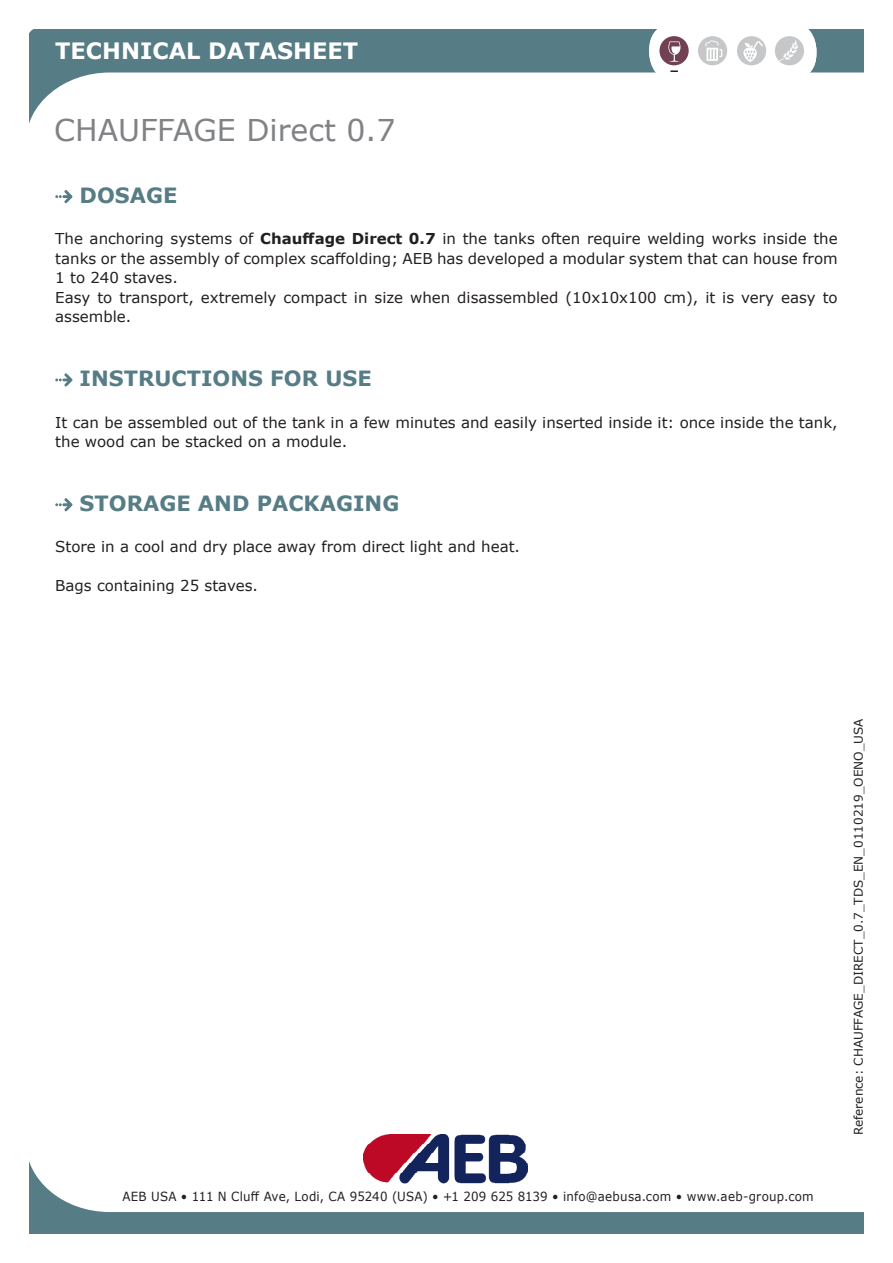
<style>
.page{position:relative;width:893px;height:1263px;background:#fff}
.page>*{position:absolute;margin:0;border:0;box-sizing:border-box;transform-origin:0 0}
.t1{font:30px "Verdana";color:#808285}
.t2{font:700 22.5px "Verdana";color:#fff}
.t3{font:700 21px "Verdana";color:#567c85}
.t4{font:15px/19.5px "Verdana";color:#231f20}
.t5{font:12.6px "Verdana";letter-spacing:.02em;color:#231f20;scale:.94 1}
.t6{font:12px "Verdana";color:#231f20}
.s1{font-weight:700}
</style>
<div class="page">
<svg style="left:30px;top:30px;width:833px;height:91px"></svg>
<div style="left:649px;top:22px;width:167px;height:60px;background:#fff;border-radius:28px"></div>
<svg style="left:670px;top:70px;width:8px;height:2px"></svg>
<div style="left:775px;top:36px;width:29px;height:29px;background:#c6c7c8;border-radius:50%"></div>
<svg style="left:779px;top:40px;width:19px;height:21px"></svg>
<div style="left:737px;top:36px;width:29px;height:29px;background:#c6c7c8;border-radius:50%"></div>
<div style="left:659px;top:36px;width:30px;height:29px;background:#724053;border-radius:50%"></div>
<div style="left:698px;top:36px;width:29px;height:29px;background:#c6c7c8;border-radius:50%"></div>
<svg style="left:705px;top:40px;width:17px;height:21px"></svg>
<svg style="left:668px;top:41px;width:12px;height:21px"></svg>
<svg style="left:743px;top:41px;width:20px;height:21px"></svg>
<svg style="left:30px;top:1164px;width:834px;height:69px"></svg>
<img style="left:363px;top:1134px;width:165px;height:49px">
<svg style="left:55px;top:190px;width:17px;height:13px"></svg>
<svg style="left:55px;top:373px;width:17px;height:13px"></svg>
<svg style="left:55px;top:498px;width:17px;height:13px"></svg>
<h2 class="t2" style="left:55px;top:35px;width:304px">TECHNICAL DATASHEET</h2>
<p class="t1" style="left:54px;top:110px;width:343px">CHAUFFAGE Direct 0.7</p>
<p class="t3" style="left:80px;top:181px;width:99px">DOSAGE</p>
<p class="t4" style="left:55px;top:229px;width:784px;text-align:justify">The anchoring systems of <span class="s1">Chauffage Direct 0.7</span> in the tanks often require welding works inside the tanks or the assembly of complex scaffolding; AEB has developed a modular system that can house from 1 to 240 staves.</p>
<p class="t4" style="left:55px;top:287px;width:784px">Easy to transport, extremely compact in size when disassembled (10x10x100 cm), it is very easy to assemble.</p>
<p class="t3" style="left:80px;top:364px;width:294px">INSTRUCTIONS FOR USE</p>
<p class="t4" style="left:55px;top:412px;width:784px">It can be assembled out of the tank in a few minutes and easily inserted inside it: once inside the tank, the wood can be stacked on a module.</p>
<p class="t3" style="left:80px;top:489px;width:321px">STORAGE AND PACKAGING</p>
<p class="t4" style="left:55px;top:537px;width:466px">Store in a cool and dry place away from direct light and heat.</p>
<p class="t4" style="left:55px;top:576px;width:204px">Bags containing 25 staves.</p>
<p class="t5" style="left:122px;top:1187px;width:737px">AEB USA • 111 N Cluff Ave, Lodi, CA 95240 (USA) • +1 209 625 8139 • info@aebusa.com • www.aeb-group.com</p>
<p class="t6" style="left:850px;top:1135px;width:418px;rotate:-90deg">Reference: CHAUFFAGE_DIRECT_0.7_TDS_EN_0110219_OENO_USA</p>
</div>
